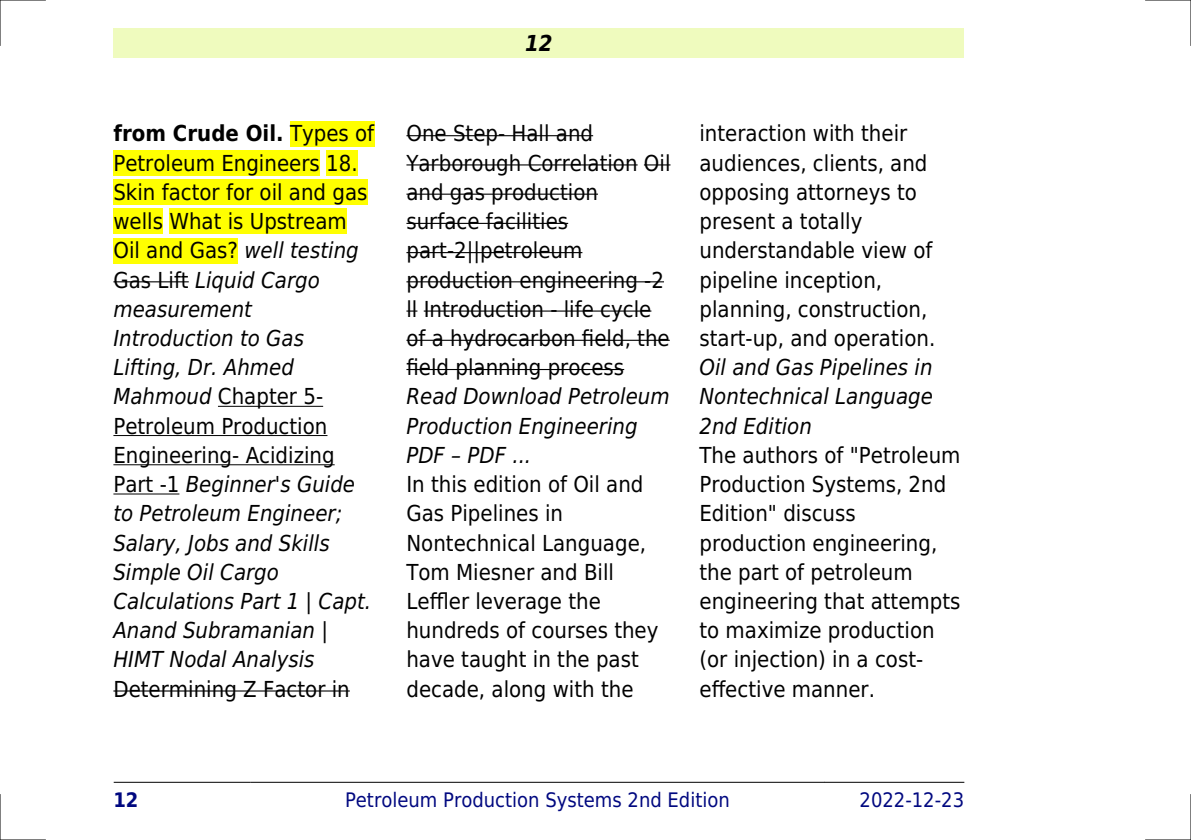
<style>
.page{position:relative;width:1191px;height:840px;background:#fff}
.page>*{position:absolute;margin:0;border:0;box-sizing:border-box;transform-origin:0 0}
.t1{font:22px/29.2px "DejaVu Sans Condensed";color:#000}
.t2{font:italic 22px/29.2px "DejaVu Sans Condensed";color:#000}
.t3{font:italic 700 22px "DejaVu Sans Condensed";color:#000}
.t4{font:20px "DejaVu Sans Condensed";color:#000880}
.t5{font:700 20px "DejaVu Sans Condensed";color:#000880}
.s1{font-weight:700;font-style:normal}
.s2{font-style:normal}
</style>
<div class="page">
<div style="left:113px;top:28px;width:851px;height:30px;background:#effbbe"></div>
<hr style="left:114px;top:781px;width:136px;height:1px;background:#000">
<hr style="left:251px;top:781px;width:573px;height:1px;background:#000">
<hr style="left:825px;top:781px;width:139px;height:1px;background:#000">
<div style="left:290px;top:121px;width:84px;height:25px;background:#ff0"></div>
<div style="left:113px;top:150px;width:207px;height:26px;background:#ff0"></div>
<div style="left:326px;top:150px;width:32px;height:26px;background:#ff0"></div>
<div style="left:113px;top:179px;width:254px;height:26px;background:#ff0"></div>
<div style="left:113px;top:208px;width:50px;height:26px;background:#ff0"></div>
<div style="left:169px;top:208px;width:178px;height:26px;background:#ff0"></div>
<div style="left:113px;top:238px;width:125px;height:25px;background:#ff0"></div>
<hr style="left:113px;top:281px;width:76px;height:1px;background:#000">
<hr style="left:218px;top:405px;width:105px;height:1px;background:#000">
<hr style="left:113px;top:435px;width:214px;height:1px;background:#000">
<hr style="left:113px;top:464px;width:222px;height:1px;background:#000">
<hr style="left:113px;top:493px;width:66px;height:1px;background:#000">
<hr style="left:113px;top:690px;width:237px;height:1px;background:#000">
<hr style="left:406px;top:135px;width:187px;height:1px;background:#000">
<hr style="left:406px;top:164px;width:231px;height:1px;background:#000">
<svg style="left:644px;top:164px;width:26px;height:1px"></svg>
<hr style="left:406px;top:193px;width:192px;height:2px;background:#000">
<hr style="left:406px;top:223px;width:162px;height:1px;background:#000">
<hr style="left:406px;top:252px;width:176px;height:1px;background:#000">
<hr style="left:406px;top:281px;width:258px;height:1px;background:#000">
<hr style="left:424px;top:310px;width:227px;height:1px;background:#000">
<hr style="left:406px;top:339px;width:264px;height:1px;background:#000">
<hr style="left:406px;top:369px;width:218px;height:1px;background:#000">
<hr style="left:0;top:0;width:45px;height:1px;background:#000">
<hr style="left:1145px;top:0;width:46px;height:1px;background:#000">
<hr style="left:0;top:839px;width:45px;height:1px;background:#000">
<hr style="left:1145px;top:839px;width:46px;height:1px;background:#000">
<hr style="left:0;top:0;width:1px;height:45px;background:#000">
<hr style="left:0;top:794px;width:1px;height:45px;background:#000">
<hr style="left:1190px;top:0;width:1px;height:45px;background:#000">
<hr style="left:1190px;top:794px;width:1px;height:45px;background:#000">
<p class="t2" style="left:113px;top:119px;width:262px"><span class="s1">from Crude Oil.</span> <span class="s2">Types of<br>Petroleum Engineers 18.<br>Skin factor for oil and gas wells What is Upstream<br>Oil and Gas?</span> well testing<br><span class="s2">Gas Lift</span> Liquid Cargo measurement<br>Introduction to Gas<br>Lifting, Dr. Ahmed<br>Mahmoud <span class="s2">Chapter 5-<br>Petroleum Production<br>Engineering- Acidizing<br>Part -1</span> Beginner's Guide to Petroleum Engineer;<br>Salary, Jobs and Skills<br>Simple Oil Cargo<br>Calculations Part 1 | Capt.<br>Anand Subramanian |<br>HIMT Nodal Analysis</p>
<p class="t1" style="left:113px;top:674px;width:238px">Determining Z Factor in</p>
<p class="t3" style="left:525px;top:30px;width:29px">12</p>
<p class="t1" style="left:406px;top:119px;width:265px">One Step- Hall and<br>Yarborough Correlation Oil and gas production surface facilities part-2||petroleum production engineering -2 ll Introduction - life cycle of a hydrocarbon field, the field planning process</p>
<p class="t2" style="left:406px;top:382px;width:265px">Read Download Petroleum<br>Production Engineering<br>PDF PDF ...</p>
<p class="t1" style="left:406px;top:469px;width:254px">In this edition of Oil and<br>Gas Pipelines in<br>Nontechnical Language,<br>Tom Miesner and Bill<br>Leffler leverage the hundreds of courses they have taught in the past decade, along with the</p>
<p class="t1" style="left:699px;top:119px;width:237px">interaction with their audiences, clients, and opposing attorneys to present a totally understandable view of pipeline inception, planning, construction, start-up, and operation.</p>
<p class="t2" style="left:699px;top:353px;width:235px;text-align:justify">Oil and Gas Pipelines in Nontechnical Language 2nd Edition</p>
<p class="t1" style="left:699px;top:440px;width:262px">The authors of "Petroleum<br>Production Systems, 2nd<br>Edition" discuss production engineering, the part of petroleum engineering that attempts to maximize production (or injection) in a cost&shy;effective manner.</p>
<p class="t5" style="left:113px;top:787px;width:27px">12</p>
<p class="t4" style="left:345px;top:787px;width:386px">Petroleum Production Systems 2nd Edition</p>
<p class="t4" style="left:859px;top:787px;width:106px">2022-12-23</p>
</div>
